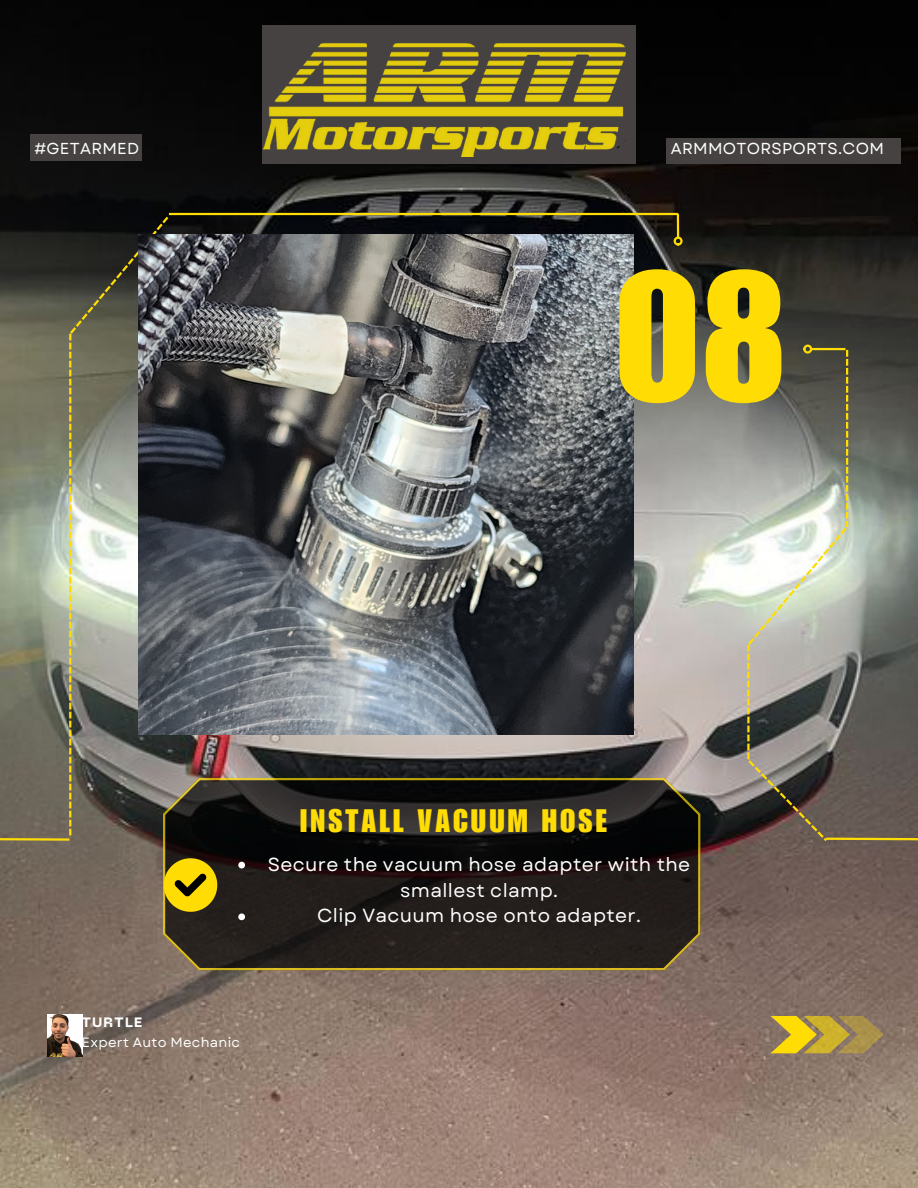
<style>
.page{position:relative;width:918px;height:1188px;background:#fff}
.page>*{position:absolute;margin:0;border:0;box-sizing:border-box;transform-origin:0 0}
.t1{font:180px "Impact LT Std";color:#ffdc04}
.t2{font:31.65px "Impact LT Std";letter-spacing:.1em;color:#ffdc04}
.t3{font:18.9px/25.8px "Garet";letter-spacing:.02em;color:#fff;text-align:center}
.t4{font:15.9px "Garet";letter-spacing:.02em;color:#fff}
.t5{font:13.5px "Garet";letter-spacing:.02em;color:#fff}
.t6{font:800 13.5px "PP Neue Machina";letter-spacing:.1em;color:#fff}
</style>
<div class="page">
<img style="left:0;top:0;width:918px;height:1188px">
<svg style="left:163px;top:778px;width:537px;height:192px;background:#241f1a"></svg>
<hr style="left:169px;top:213px;width:509px;height:2px;background:#ffdc04">
<hr style="left:812px;top:348px;width:33px;height:2px;background:#ffdc04">
<div style="left:803px;top:345px;width:9px;height:9px;border:2px solid #ffdc04;border-radius:50%"></div>
<svg style="left:0;top:217px;width:168px;height:625px;background:#797b6b"></svg>
<svg style="left:747px;top:350px;width:171px;height:492px;background:#828279"></svg>
<hr style="left:677px;top:214px;width:2px;height:23px;background:#ffdc04">
<div style="left:674px;top:237px;width:9px;height:9px;border:2px solid #ffdc04;border-radius:50%"></div>
<svg style="left:770px;top:1016px;width:114px;height:37px;background:#baa03d"></svg>
<svg style="left:164px;top:858px;width:53px;height:54px;background:#b89f08"></svg>
<img style="left:47px;top:1014px;width:35px;height:43px">
<div style="left:666px;top:138px;width:235px;height:26px;background:#474242"></div>
<div style="left:31px;top:134px;width:111px;height:27px;background:#474242"></div>
<div style="left:263px;top:25px;width:373px;height:139px;background:#474242"></div>
<img style="left:263px;top:43px;width:363px;height:114px">
<img style="left:138px;top:235px;width:495px;height:499px">
<svg style="left:238px;top:862px;width:7px;height:6px"></svg>
<svg style="left:238px;top:913px;width:7px;height:7px"></svg>
<p class="t4" style="left:34px;top:137px;width:106px">#GETARMED</p>
<p class="t4" style="left:671px;top:137px;width:215px">ARMMOTORSPORTS.COM</p>
<p class="t1" style="left:614px;top:272px;width:174px">08</p>
<p class="t2" style="left:300px;top:809px;width:308px">INSTALL VACUUM HOSE</p>
<p class="t3" style="left:268px;top:851px;width:424px">Secure the vacuum hose adapter with the smallest clamp.</p>
<p class="t3" style="left:317px;top:903px;width:326px">Clip Vacuum hose onto adapter.</p>
<p class="t6" style="left:82px;top:1017px;width:62px">TURTLE</p>
<p class="t5" style="left:82px;top:1033px;width:160px">Expert Auto Mechanic</p>
</div>
